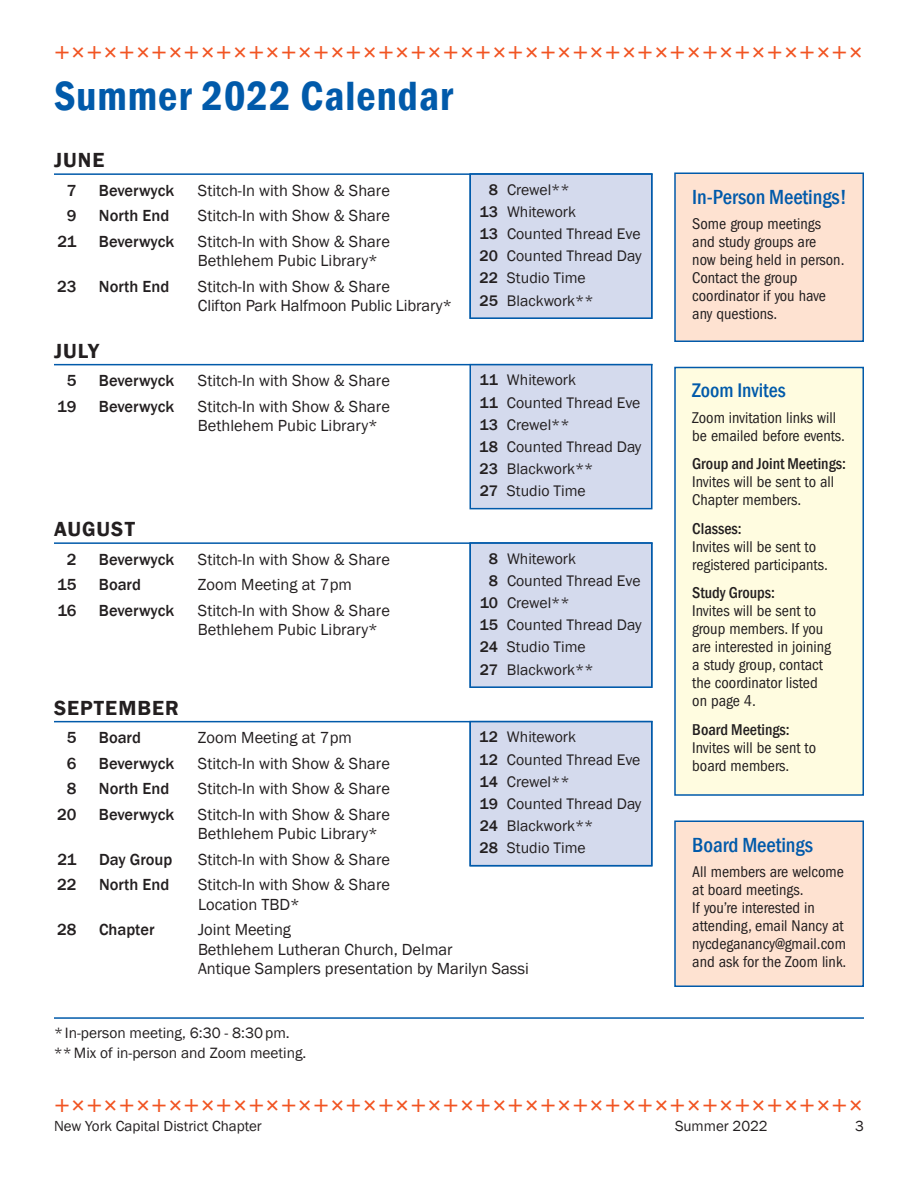
<style>
.page{position:relative;width:918px;height:1188px;background:#fff}
.page>*{position:absolute;margin:0;border:0;box-sizing:border-box;transform-origin:0 0}
.t1{font:600 condensed 42px "Franklin Gothic";letter-spacing:.025em;color:#015aaa}
.t2{font:500 condensed 21px "Franklin Gothic";letter-spacing:-.005em;color:#015aaa}
.t3{font:600 21px "Franklin Gothic";letter-spacing:.05em;color:#231f20}
.t4{font:500 condensed 20.25px "Franklin Gothic";color:#015aaa}
.t5{font:16.5px/19.5px "Franklin Gothic";color:#231f20}
.t6{font:500 16.5px "Franklin Gothic";color:#231f20}
.t7{font:condensed 16.2px/18px "Franklin Gothic";color:#231f20}
.t8{font:500 condensed 16.2px "Franklin Gothic";color:#231f20}
.t9{font:15.75px/22.2px "Franklin Gothic";color:#231f20}
.t10{font:500 15.75px/22.2px "Franklin Gothic";color:#231f20;text-align:justify}
.t11{font:15.3px/19.5px "Franklin Gothic";color:#231f20}
.t12{font:15px "Franklin Gothic";color:#231f20}
.s1{font-weight:500}
</style>
<div class="page">
<hr style="left:54px;top:173px;width:598px;height:2px;background:#015aaa">
<hr style="left:54px;top:364px;width:598px;height:1px;background:#015aaa">
<hr style="left:54px;top:542px;width:598px;height:2px;background:#015aaa">
<hr style="left:54px;top:721px;width:598px;height:1px;background:#015aaa">
<div style="left:470px;top:174px;width:182px;height:144px;background:#d4daed"></div>
<div style="left:470px;top:173px;width:182px;height:146px;border:2px solid #015aaa"></div>
<div style="left:470px;top:365px;width:182px;height:144px;background:#d4daed"></div>
<div style="left:470px;top:364px;width:182px;height:145px;border:2px solid #015aaa"></div>
<div style="left:470px;top:543px;width:182px;height:144px;background:#d4daed"></div>
<div style="left:470px;top:542px;width:182px;height:146px;border:2px solid #015aaa"></div>
<div style="left:470px;top:722px;width:182px;height:144px;background:#d4daed"></div>
<div style="left:470px;top:721px;width:182px;height:145px;border:2px solid #015aaa"></div>
<div style="left:675px;top:368px;width:188px;height:427px;background:#fffce0"></div>
<div style="left:674px;top:367px;width:190px;height:429px;border:2px solid #015aaa"></div>
<hr style="left:54px;top:1017px;width:810px;height:2px;background:#015aaa">
<div style="left:675px;top:173px;width:188px;height:168px;background:#fee2d1"></div>
<div style="left:674px;top:172px;width:190px;height:170px;border:2px solid #015aaa"></div>
<div style="left:675px;top:821px;width:188px;height:165px;background:#fee2d1"></div>
<div style="left:674px;top:820px;width:190px;height:167px;border:2px solid #015aaa"></div>
<h1 class="t1" style="left:54px;top:68px;width:401px">Summer 2022 Calendar</h1>
<p class="t3" style="left:54px;top:147px;width:52px">JUNE</p>
<p class="t6" style="left:67px;top:180px;width:11px">7</p>
<p class="t6" style="left:99px;top:180px;width:77px">Beverwyck</p>
<p class="t5" style="left:198px;top:181px;width:194px">Stitch-In with Show &amp; Share</p>
<p class="t6" style="left:67px;top:206px;width:11px">9</p>
<p class="t6" style="left:99px;top:206px;width:72px">North End</p>
<p class="t5" style="left:198px;top:207px;width:194px">Stitch-In with Show &amp; Share</p>
<p class="t6" style="left:58px;top:231px;width:20px">21</p>
<p class="t6" style="left:99px;top:231px;width:77px">Beverwyck</p>
<p class="t5" style="left:198px;top:232px;width:194px">Stitch-In with Show &amp; Share<br>Bethlehem Pubic Library*</p>
<p class="t6" style="left:57px;top:276px;width:21px">23</p>
<p class="t6" style="left:99px;top:276px;width:72px">North End</p>
<p class="t5" style="left:198px;top:277px;width:256px">Stitch-In with Show &amp; Share<br>Clifton Park Halfmoon Public Library*</p>
<p class="t3" style="left:54px;top:338px;width:46px">JULY</p>
<p class="t6" style="left:67px;top:371px;width:11px">5</p>
<p class="t6" style="left:99px;top:371px;width:77px">Beverwyck</p>
<p class="t5" style="left:198px;top:372px;width:194px">Stitch-In with Show &amp; Share</p>
<p class="t6" style="left:57px;top:396px;width:21px">19</p>
<p class="t6" style="left:99px;top:396px;width:77px">Beverwyck</p>
<p class="t5" style="left:198px;top:397px;width:194px">Stitch-In with Show &amp; Share<br>Bethlehem Pubic Library*</p>
<p class="t3" style="left:54px;top:516px;width:82px">AUGUST</p>
<p class="t6" style="left:67px;top:549px;width:11px">2</p>
<p class="t6" style="left:99px;top:549px;width:77px">Beverwyck</p>
<p class="t5" style="left:198px;top:550px;width:194px">Stitch-In with Show &amp; Share</p>
<p class="t6" style="left:57px;top:575px;width:21px">15</p>
<p class="t6" style="left:99px;top:575px;width:44px">Board</p>
<p class="t5" style="left:198px;top:576px;width:156px">Zoom Meeting at 7pm</p>
<p class="t6" style="left:57px;top:600px;width:21px">16</p>
<p class="t6" style="left:99px;top:600px;width:77px">Beverwyck</p>
<p class="t5" style="left:198px;top:601px;width:194px">Stitch-In with Show &amp; Share<br>Bethlehem Pubic Library*</p>
<p class="t9" style="left:479px;top:179px;width:164px;text-indent:9px"><span class="s1">8</span> Crewel**<br><span class="s1">13</span> Whitework<br><span class="s1">13</span> Counted Thread Eve<br><span class="s1">20</span> Counted Thread Day<br><span class="s1">22</span> Studio Time<br><span class="s1">25</span> Blackwork**</p>
<p class="t9" style="left:480px;top:179px;width:98px"><span class="s1">11</span> Whitework</p>
<p class="t9" style="left:489px;top:201px;width:153px"><span class="s1">1</span> Counted Thread Eve</p>
<p class="t9" style="left:516px;top:223px;width:37px">rewel</p>
<p class="t9" style="left:489px;top:245px;width:99px;text-indent:-9px"><span class="s1">18<br>3</span> Blackwork<br><span class="s1">7</span> Studio Time</p>
<p class="t9" style="left:479px;top:369px;width:164px"><span class="s1">11</span> Whitework<br><span class="s1">11</span> Counted Thread Eve<br><span class="s1">13</span> Crewel**<br><span class="s1">18</span> Counted Thread Day<br><span class="s1">23</span> Blackwork**<br><span class="s1">27</span> Studio Time</p>
<p class="t10" style="left:480px;top:548px;width:20px">11</p>
<p class="t10" style="left:480px;top:570px;width:20px">11</p>
<p class="t10" style="left:489px;top:592px;width:11px">3</p>
<p class="t10" style="left:489px;top:614px;width:11px">8</p>
<p class="t9" style="left:489px;top:636px;width:88px"><span class="s1">3</span> Blackwork</p>
<p class="t9" style="left:507px;top:659px;width:80px">Studio Time</p>
<p class="t9" style="left:489px;top:548px;width:89px"><span class="s1">8</span> Whitework</p>
<p class="t9" style="left:489px;top:570px;width:153px"><span class="s1">8</span> Counted Thread Eve</p>
<p class="t9" style="left:480px;top:592px;width:92px"><span class="s1">10</span> Crewel**</p>
<p class="t9" style="left:480px;top:614px;width:164px"><span class="s1">15</span> Counted Thread Day</p>
<p class="t9" style="left:480px;top:636px;width:107px"><span class="s1">24</span> Studio Time</p>
<p class="t9" style="left:480px;top:659px;width:115px"><span class="s1">27</span> Blackwork**</p>
<p class="t3" style="left:54px;top:695px;width:126px">SEPTEMBER</p>
<p class="t6" style="left:67px;top:728px;width:11px">5</p>
<p class="t6" style="left:99px;top:728px;width:44px">Board</p>
<p class="t5" style="left:198px;top:729px;width:156px">Zoom Meeting at 7pm</p>
<p class="t6" style="left:67px;top:753px;width:11px">6</p>
<p class="t6" style="left:99px;top:753px;width:77px">Beverwyck</p>
<p class="t5" style="left:198px;top:754px;width:194px">Stitch-In with Show &amp; Share</p>
<p class="t6" style="left:67px;top:779px;width:11px">8</p>
<p class="t6" style="left:99px;top:779px;width:72px">North End</p>
<p class="t5" style="left:198px;top:780px;width:194px">Stitch-In with Show &amp; Share</p>
<p class="t6" style="left:57px;top:804px;width:21px">20</p>
<p class="t6" style="left:99px;top:804px;width:77px">Beverwyck</p>
<p class="t5" style="left:198px;top:805px;width:194px">Stitch-In with Show &amp; Share<br>Bethlehem Pubic Library*</p>
<p class="t6" style="left:58px;top:849px;width:20px">21</p>
<p class="t6" style="left:99px;top:849px;width:75px">Day Group</p>
<p class="t5" style="left:198px;top:850px;width:194px">Stitch-In with Show &amp; Share</p>
<p class="t6" style="left:57px;top:875px;width:21px">22</p>
<p class="t6" style="left:99px;top:875px;width:72px">North End</p>
<p class="t5" style="left:198px;top:875px;width:194px">Stitch-In with Show &amp; Share<br>Location TBD*</p>
<p class="t6" style="left:57px;top:920px;width:21px">28</p>
<p class="t6" style="left:99px;top:920px;width:57px">Chapter</p>
<p class="t5" style="left:198px;top:920px;width:333px">Joint Meeting<br>Bethlehem Lutheran Church, Delmar<br>Antique Samplers presentation by Marilyn Sassi</p>
<p class="t9" style="left:479px;top:726px;width:164px"><span class="s1">12</span> Whitework<br><span class="s1">12</span> Counted Thread Eve<br><span class="s1">14</span> Crewel**<br><span class="s1">19</span> Counted Thread Day<br><span class="s1">24</span> Blackwork**<br><span class="s1">28</span> Studio Time</p>
<p class="t10" style="left:489px;top:726px;width:11px">1<br>1<br>3<br>8<br>3<br>7</p>
<p class="t11" style="left:54px;top:1024px;width:254px">*In-person meeting, 6:30 - 8:30pm. **Mix of in-person and Zoom meeting.</p>
<p class="t2" style="left:692px;top:183px;width:156px">In-Person Meetings!</p>
<p class="t7" style="left:692px;top:215px;width:154px">Some group meetings and study groups are<br>now being held in person.<br>Contact the group coordinator if you have any questions.</p>
<p class="t4" style="left:692px;top:377px;width:95px">Zoom Invites</p>
<p class="t7" style="left:692px;top:409px;width:154px">Zoom invitation links will be emailed before events.</p>
<p class="t8" style="left:692px;top:453px;width:155px">Group and Joint Meetings:</p>
<p class="t7" style="left:692px;top:473px;width:143px">Invites will be sent to all<br>Chapter members.</p>
<p class="t8" style="left:692px;top:518px;width:51px">Classes:</p>
<p class="t7" style="left:692px;top:538px;width:137px">Invites will be sent to registered participants.</p>
<p class="t8" style="left:692px;top:582px;width:84px">Study Groups:</p>
<p class="t7" style="left:692px;top:602px;width:140px">Invites will be sent to group members. If you are interested in joining a study group, contact the coordinator listed on page 4.</p>
<p class="t8" style="left:692px;top:719px;width:99px">Board Meetings:</p>
<p class="t7" style="left:692px;top:739px;width:125px">Invites will be sent to board members.</p>
<p class="t2" style="left:692px;top:831px;width:122px">Board Meetings</p>
<p class="t7" style="left:692px;top:863px;width:156px">All members are welcome at board meetings.<br>If you’re interested in attending, email Nancy at nycdeganancy@gmail.com and ask for the Zoom link.</p>
<p class="t12" style="left:54px;top:1117px;width:209px">New York Capital District Chapter</p>
<p class="t12" style="left:675px;top:1117px;width:94px">Summer 2022</p>
<p class="t12" style="left:855px;top:1117px;width:10px">3</p>
</div>
